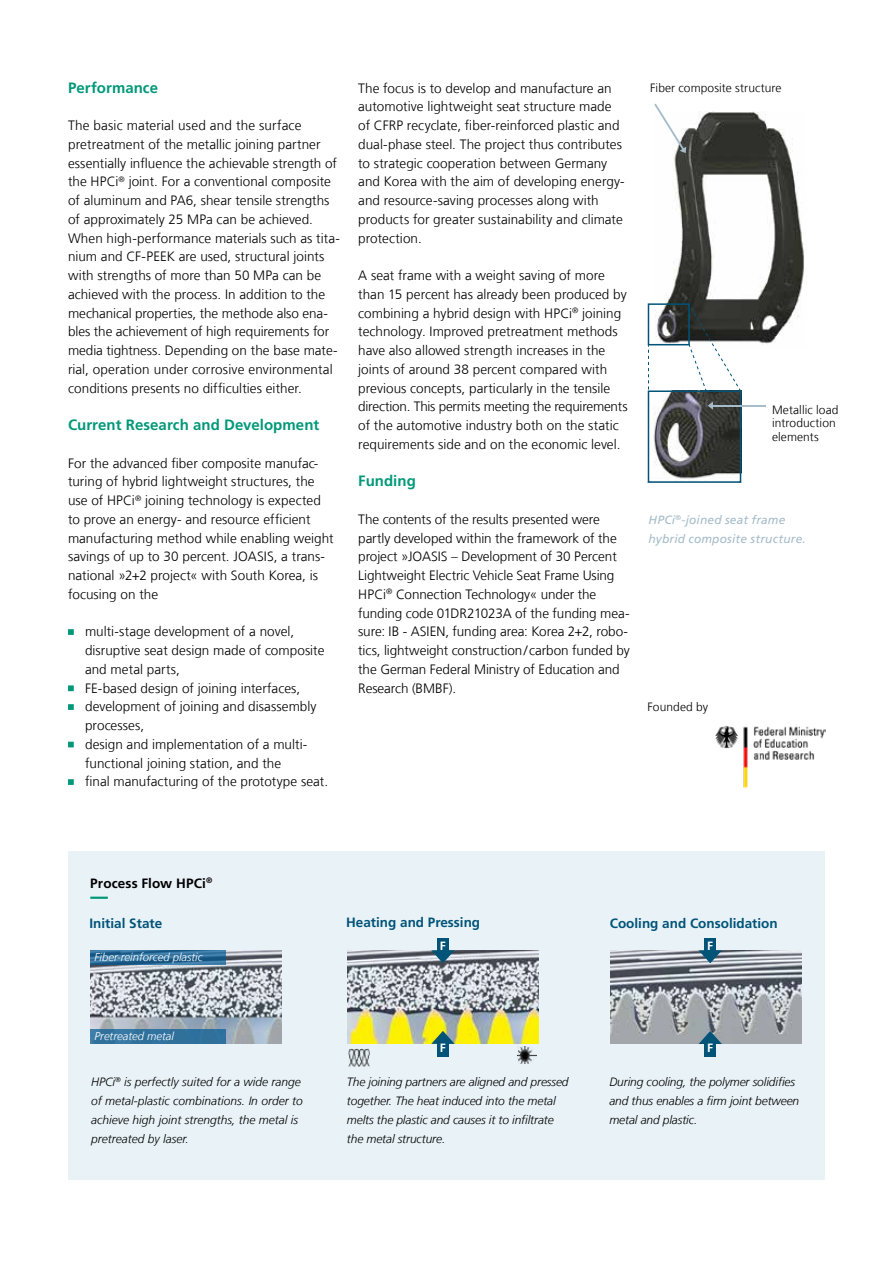
<style>
.page{position:relative;width:893px;height:1263px;background:#fff}
.page>*{position:absolute;margin:0;border:0;box-sizing:border-box;transform-origin:0 0}
.t1{font:700 15px "Frutiger LT Com";letter-spacing:.005em;color:#009879}
.t2{font:300 13.5px/18.8px "Frutiger LT Com";color:#000}
.t3{font:700 13.5px "Frutiger LT Com";color:#005478}
.t4{font:700 13.5px "Frutiger LT Com";letter-spacing:.01em;color:#000}
.t5{font:italic 300 12px/18.8px "Frutiger LT Com";letter-spacing:-.01em;color:#000}
.t6{font:300 12px/13.5px "Frutiger LT Com";letter-spacing:.01em;color:#000}
.t7{font:italic 12px/18.8px "Frutiger LT Com";letter-spacing:.015em;color:#a5bcca}
.t8{font:700 12px "Frutiger LT Com";color:#fff}
.t9{font:italic 300 11.25px "Frutiger LT Com";color:#fff}
</style>
<div class="page">
<div style="left:68px;top:851px;width:757px;height:329px;background:#e9f2f7"></div>
<svg style="left:68px;top:629px;width:6px;height:6px"></svg>
<svg style="left:68px;top:685px;width:6px;height:6px"></svg>
<svg style="left:68px;top:704px;width:6px;height:6px"></svg>
<svg style="left:68px;top:742px;width:6px;height:5px"></svg>
<svg style="left:68px;top:779px;width:6px;height:6px"></svg>
<svg style="left:90px;top:897px;width:18px;height:2px"></svg>
<img style="left:656px;top:112px;width:151px;height:234px">
<img style="left:653px;top:393px;width:85px;height:86px">
<div style="left:648px;top:303px;width:42px;height:42px;border:2px solid #005478"></div>
<div style="left:648px;top:390px;width:93px;height:93px;border:2px solid #005478"></div>
<svg style="left:648px;top:344px;width:1px;height:64px"></svg>
<svg style="left:708px;top:402px;width:5px;height:8px"></svg>
<hr style="left:711px;top:405px;width:55px;height:2px;background:#a5bcca">
<svg style="left:654px;top:104px;width:32px;height:49px"></svg>
<img style="left:611px;top:950px;width:191px;height:94px">
<img style="left:90px;top:950px;width:192px;height:94px">
<svg style="left:90px;top:950px;width:135px;height:15px;background:#2e6d99"></svg>
<div style="left:90px;top:1029px;width:136px;height:14px;background:#30719d"></div>
<img style="left:347px;top:950px;width:192px;height:94px">
<img style="left:348px;top:1049px;width:22px;height:17px">
<svg style="left:431px;top:950px;width:24px;height:13px"></svg>
<div style="left:437px;top:938px;width:11px;height:17px;background:#005478"></div>
<img style="left:517px;top:1046px;width:19px;height:18px">
<svg style="left:431px;top:1031px;width:24px;height:13px"></svg>
<div style="left:437px;top:1039px;width:11px;height:17px;background:#005478"></div>
<svg style="left:698px;top:950px;width:24px;height:13px"></svg>
<div style="left:705px;top:938px;width:11px;height:17px;background:#005478"></div>
<svg style="left:698px;top:1031px;width:24px;height:13px"></svg>
<div style="left:705px;top:1039px;width:11px;height:17px;background:#005478"></div>
<svg style="left:687px;top:302px;width:55px;height:90px"></svg>
<img style="left:715px;top:725px;width:111px;height:62px">
<p class="t1" style="left:68px;top:79px;width:91px">Performance</p>
<p class="t2" style="left:68px;top:116px;width:274px">The basic material used and the surface pretreatment of the metallic joining partner essentially influence the achievable strength of the HPCi<sup>®</sup> joint. For a conventional composite of aluminum and PA6, shear tensile strengths of approximately 25 MPa can be achieved.<br>When high-performance materials such as tita&shy;nium and CF-PEEK are used, structural joints with strengths of more than 50 MPa can be achieved with the process. In addition to the mechanical properties, the methode also ena&shy;bles the achievement of high requirements for media tightness. Depending on the base mate&shy;rial, operation under corrosive environmental conditions presents no difficulties either.</p>
<p class="t1" style="left:68px;top:416px;width:253px">Current Research and Development</p>
<p class="t2" style="left:68px;top:454px;width:267px">For the advanced fiber composite manufac&shy;turing of hybrid lightweight structures, the use of HPCi<sup>®</sup> joining technology is expected to prove an energy- and resource efficient manufacturing method while enabling weight savings of up to 30 percent. JOASIS, a trans&shy;national »2+2 project« with South Korea, is focusing on the</p>
<p class="t2" style="left:85px;top:622px;width:245px">multi-stage development of a novel, disruptive seat design made of composite and metal parts,<br>FE-based design of joining interfaces, development of joining and disassembly processes,<br>design and implementation of a multi&shy;functional joining station, and the<br>final manufacturing of the prototype seat.</p>
<p class="t2" style="left:358px;top:79px;width:268px">The focus is to develop and manufacture an automotive lightweight seat structure made of CFRP recyclate, fiber-reinforced plastic and dual-phase steel. The project thus contributes to strategic cooperation between Germany and Korea with the aim of developing energy&shy;and resource-saving processes along with products for greater sustainability and climate protection.</p>
<p class="t2" style="left:358px;top:266px;width:271px">A seat frame with a weight saving of more than 15 percent has already been produced by combining a hybrid design with HPCi<sup>®</sup> joining technology. Improved pretreatment methods have also allowed strength increases in the joints of around 38 percent compared with previous concepts, particularly in the tensile direction. This permits meeting the requirements of the automotive industry both on the static requirements side and on the economic level.</p>
<p class="t1" style="left:358px;top:472px;width:59px">Funding</p>
<p class="t2" style="left:358px;top:510px;width:273px">The contents of the results presented were partly developed within the framework of the project »JOASIS – Development of 30 Percent Lightweight Electric Vehicle Seat Frame Using HPCi<sup>®</sup> Connection Technology« under the funding code 01DR21023A of the funding mea&shy;sure: IB - ASIEN, funding area: Korea 2+2, robo&shy;tics, lightweight construction/carbon funded by the German Federal Ministry of Education and Research (BMBF).</p>
<p class="t7" style="left:648px;top:510px;width:159px">HPCi<sup>®</sup>-joined seat frame hybrid composite structure.</p>
<p class="t6" style="left:650px;top:82px;width:133px">Fiber composite structure</p>
<p class="t6" style="left:772px;top:403px;width:68px">Metallic load introduction elements</p>
<p class="t6" style="left:647px;top:701px;width:62px">Founded by</p>
<p class="t4" style="left:90px;top:875px;width:124px">Process Flow HPCi<sup>®</sup></p>
<p class="t3" style="left:90px;top:915px;width:74px">Initial State</p>
<p class="t9" style="left:95px;top:950px;width:110px">Fiber-reinforced plastic</p>
<p class="t9" style="left:95px;top:1030px;width:81px">Pretreated metal</p>
<p class="t5" style="left:91px;top:1073px;width:213px">HPCi<sup>®</sup> is perfectly suited for a wide range of metal-plastic combinations. In order to achieve high joint strengths, the metal is pretreated by laser.</p>
<p class="t3" style="left:346px;top:914px;width:136px">Heating and Pressing</p>
<p class="t3" style="left:610px;top:915px;width:170px">Cooling and Consolidation</p>
<p class="t8" style="left:440px;top:939px;width:7px">F</p>
<p class="t8" style="left:707px;top:939px;width:7px">F</p>
<p class="t8" style="left:440px;top:1041px;width:7px">F</p>
<p class="t8" style="left:707px;top:1041px;width:7px">F</p>
<p class="t5" style="left:347px;top:1073px;width:223px">The joining partners are aligned and pressed together. The heat induced into the metal melts the plastic and causes it to infiltrate the metal structure.</p>
<p class="t5" style="left:609px;top:1073px;width:191px">During cooling, the polymer solidifies and thus enables a firm joint between metal and plastic.</p>
</div>
